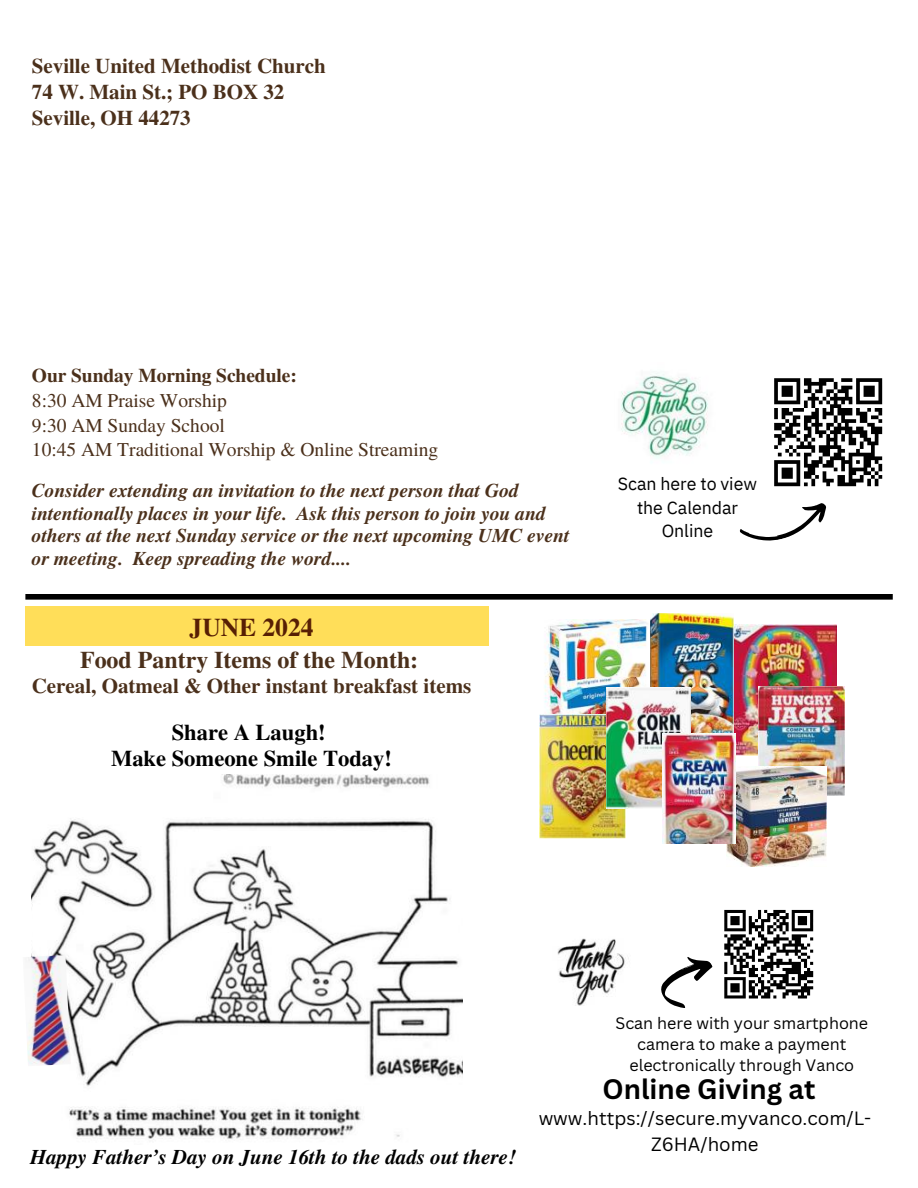
<style>
.page{position:relative;width:918px;height:1188px;background:#fff}
.page>*{position:absolute;margin:0;border:0;box-sizing:border-box;transform-origin:0 0}
.t1{font:700 27.45px "Canva Sans";color:#000}
.t2{font:700 25.5px "Te X Gyre Termes";color:#571f04}
.t3{font:700 24px "Te X Gyre Termes";color:#4b301b}
.t4{font:700 22.5px/25.8px "Te X Gyre Termes";color:#000;text-align:center}
.t5{font:700 21px/25.8px "Te X Gyre Termes";color:#4b301b}
.t6{font:italic 700 21px "Te X Gyre Termes";color:#000}
.t7{font:italic 700 19.5px/22.5px "Te X Gyre Termes";color:#4b301b}
.t8{font:19.5px/24.8px "Te X Gyre Termes";color:#4b301b}
.t9{font:18.75px/25.8px "Canva Sans";color:#000;text-align:center}
.t10{font:17.7px/23.7px "IBM Plex Sans";letter-spacing:-.005em;color:#000;text-align:center}
.t11{font:16.2px/21.5px "Canva Sans";color:#000;text-align:center}
.s1{font-weight:700}
</style>
<div class="page">
<div style="left:25px;top:594px;width:868px;height:6px;background:#000"></div>
<img style="left:557px;top:938px;width:72px;height:67px">
<svg style="left:724px;top:909px;width:90px;height:90px"></svg>
<svg style="left:661px;top:957px;width:51px;height:51px"></svg>
<div style="left:25px;top:606px;width:464px;height:40px;background:#ffde59"></div>
<svg style="left:774px;top:378px;width:109px;height:109px"></svg>
<svg style="left:740px;top:503px;width:87px;height:38px"></svg>
<img style="left:621px;top:373px;width:87px;height:86px">
<img style="left:544px;top:620px;width:107px;height:94px">
<img style="left:734px;top:624px;width:103px;height:131px">
<img style="left:758px;top:687px;width:86px;height:109px">
<img style="left:727px;top:767px;width:100px;height:100px">
<img style="left:651px;top:614px;width:83px;height:119px">
<img style="left:539px;top:714px;width:86px;height:124px">
<img style="left:606px;top:688px;width:84px;height:121px">
<img style="left:663px;top:733px;width:73px;height:110px">
<img style="left:32px;top:775px;width:431px;height:365px">
<img style="left:27px;top:955px;width:44px;height:111px">
<p class="t5" style="left:32px;top:52px;width:295px">Seville United Methodist Church<br>74 W. Main St.; PO BOX 32<br>Seville, OH 44273</p>
<p class="t8" style="left:32px;top:362px;width:408px"><span class="s1">Our Sunday Morning Schedule:<br></span>8:30 AM Praise Worship<br>9:30 AM Sunday School<br>10:45 AM Traditional Worship &amp; Online Streaming</p>
<p class="t7" style="left:32px;top:479px;width:539px">Consider extending an invitation to the next person that God intentionally places in your life. Ask this person to join you and others at the next Sunday service or the next upcoming UMC event or meeting. Keep spreading the word....</p>
<p class="t2" style="left:190px;top:607px;width:125px">JUNE 2024</p>
<h3 class="t3" style="left:80px;top:641px;width:340px">Food Pantry Items of the Month:</h3>
<p class="t5" style="left:32px;top:672px;width:441px">Cereal, Oatmeal &amp; Other instant breakfast items</p>
<p class="t4" style="left:111px;top:718px;width:282px">Share A Laugh!<br>Make Someone Smile Today!</p>
<h5 class="t10" style="left:618px;top:471px;width:141px">Scan here to view the Calendar<br>Online</h5>
<p class="t6" style="left:30px;top:1141px;width:488px">Happy Father’s Day on June 16th to the dads out there!</p>
<h4 class="t11" style="left:615px;top:1012px;width:254px">Scan here with your smartphone camera to make a payment electronically through Vanco</h4>
<h3 class="t1" style="left:603px;top:1070px;width:214px">Online Giving at</h3>
<p class="t9" style="left:539px;top:1105px;width:334px">www.https://secure.myvanco.com/L-<br>Z6HA/home</p>
</div>
